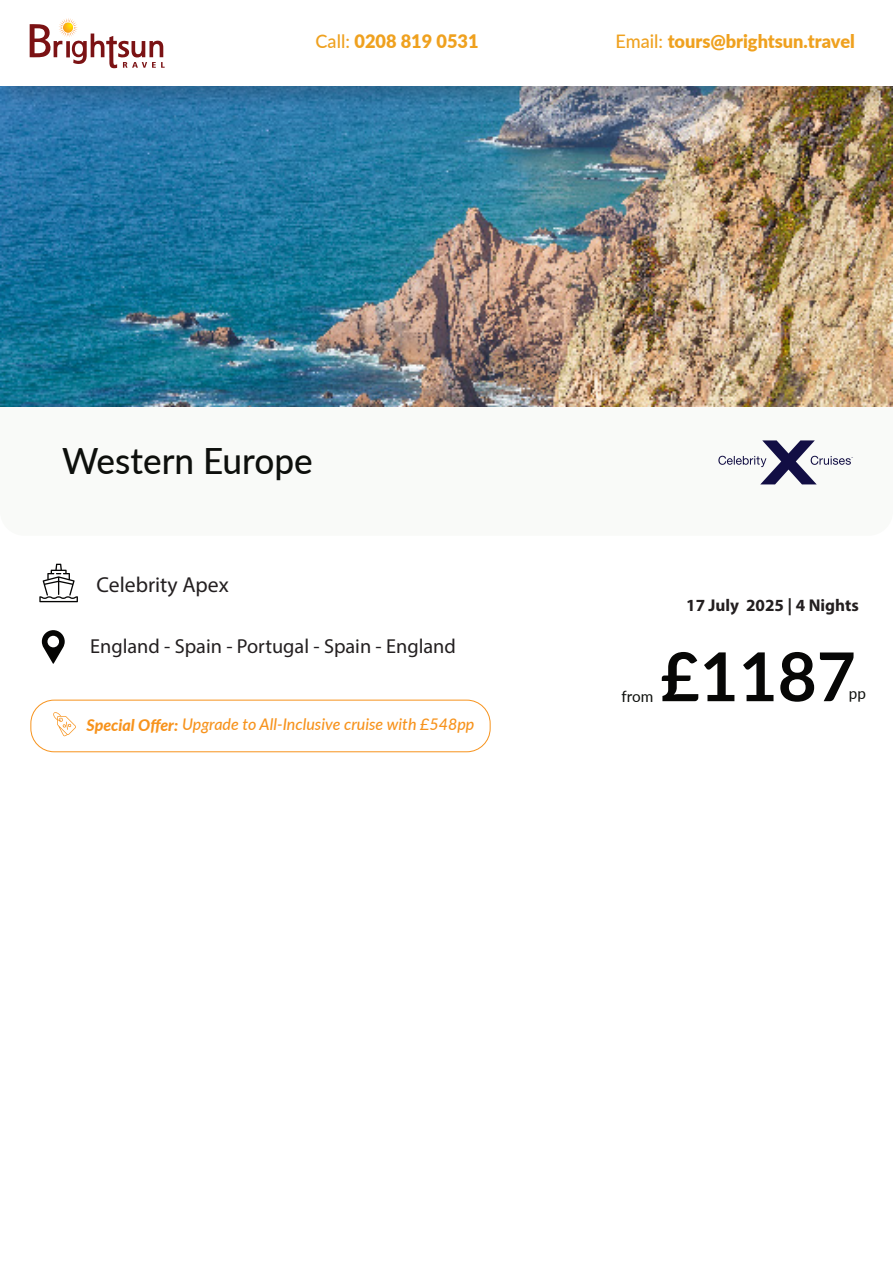
<style>
.page{position:relative;width:893px;height:1263px;background:#fff}
.page>*{position:absolute;margin:0;border:0;box-sizing:border-box;transform-origin:0 0}
.t1{font:700 67.35px "Lato";color:#070706}
.t2{font:500 36.15px "Lato";color:#0d0f0c}
.t3{font:21.6px "Myriad Pro";color:#231f20}
.t4{font:20.25px "Myriad Pro";color:#231f20}
.t5{font:900 18.6px "Lato";color:#efa11f}
.t6{font:700 17.1px "Myriad Pro";color:#231f20}
.t7{font:italic 500 16.05px "Lato";color:#f7931d}
.t8{font:15.75px "Lato";color:#0d0f0c}
.s1{font-weight:500}
.s2{font-weight:800}
</style>
<div class="page">
<div style="left:30px;top:700px;width:461px;height:52px;border:1px solid #f7931d;border-radius:23px"></div>
<div style="left:0;top:247px;width:893px;height:289px;background:#f9faf8;border-radius:24px"></div>
<img style="left:0;top:119px;width:893px;height:287px">
<svg style="left:39px;top:564px;width:39px;height:38px"></svg>
<svg style="left:42px;top:630px;width:23px;height:34px"></svg>
<svg style="left:718px;top:440px;width:135px;height:44px"></svg>
<svg style="left:53px;top:712px;width:23px;height:24px"></svg>
<img style="left:0;top:86px;width:893px;height:33px">
<svg style="left:30px;top:18px;width:135px;height:50px"></svg>
<p class="t5" style="left:316px;top:27px;width:165px"><span class="s1">Call:</span> 0208 819 0531</p>
<p class="t5" style="left:615px;top:27px;width:241px"><span class="s1">Email:</span> tours@brightsun.travel</p>
<h2 class="t2" style="left:62px;top:435px;width:252px">Western Europe</h2>
<h3 class="t3" style="left:97px;top:571px;width:134px">Celebrity Apex</h3>
<p class="t4" style="left:90px;top:633px;width:367px">England - Spain - Portugal - Spain - England</p>
<p class="t7" style="left:87px;top:713px;width:389px"><span class="s2">Special Offer:</span> Upgrade to All-Inclusive cruise with £548pp</p>
<p class="t6" style="left:686px;top:594px;width:174px">17 July 2025 | 4 Nights</p>
<p class="t8" style="left:622px;top:685px;width:33px">from</p>
<h1 class="t1" style="left:660px;top:627px;width:197px">£1187</h1>
<p class="t8" style="left:849px;top:681px;width:19px">pp</p>
</div>
